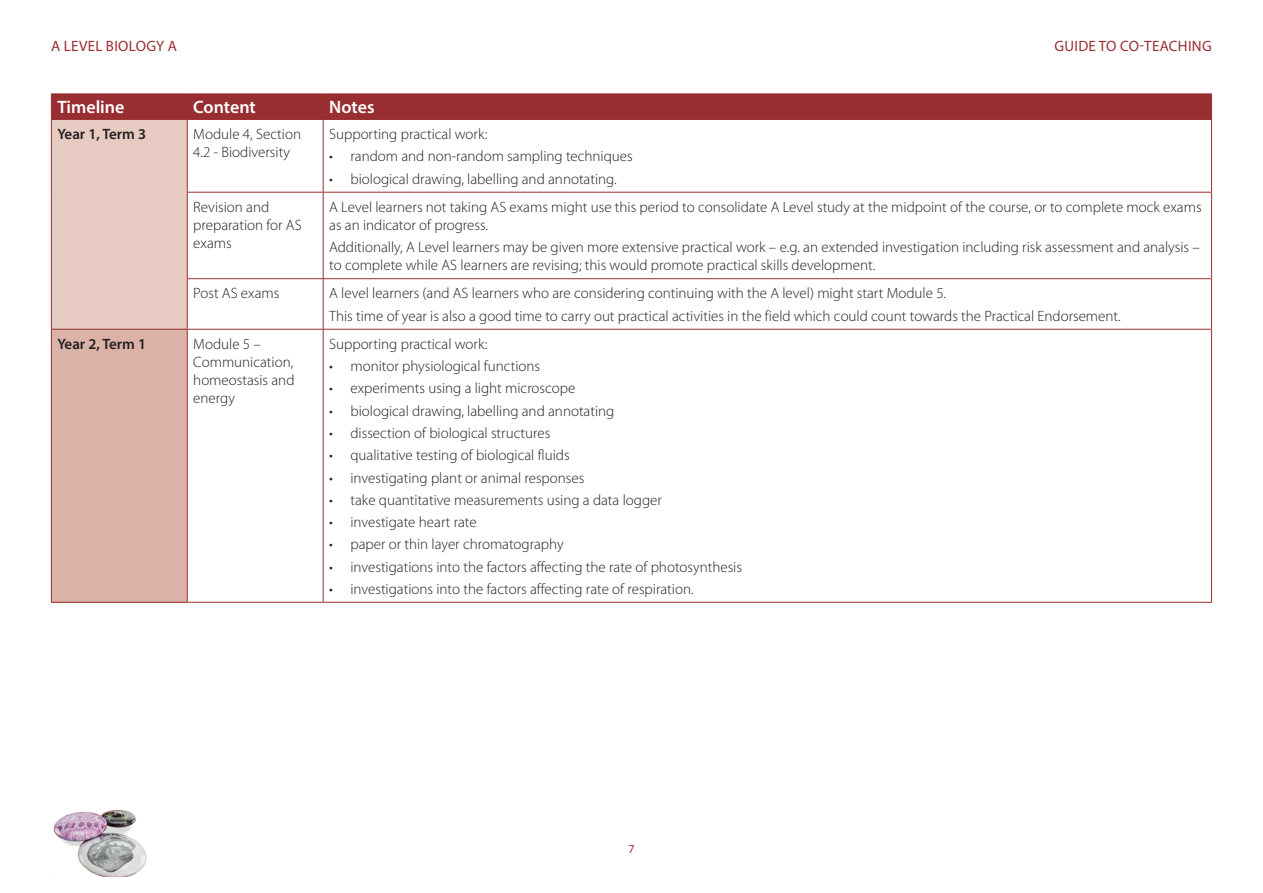
<style>
.page{position:relative;width:1263px;height:893px;background:#fff}
.page>*{position:absolute;margin:0;border:0;box-sizing:border-box;transform-origin:0 0}
.Paragraph_Style_2{font:600 18px "Myriad Pro";color:#fff}
.Table_body{font:300 15px/18px "Myriad Pro";color:#231f20}
.t1{font:15px "Myriad Pro";letter-spacing:.02em;color:#982e32}
.Body_subheading{font:600 15px "Myriad Pro";color:#231f20}
.t2{font:12px "Myriad Pro";color:#982e32}
</style>
<div class="page">
<img style="left:53px;top:809px;width:94px;height:68px">
<div style="left:51px;top:119px;width:136px;height:210px;background:#e7cac2"></div>
<div style="left:51px;top:329px;width:136px;height:273px;background:#dbb2a8"></div>
<hr style="left:51px;top:119px;width:136px;height:1px;background:#982e32">
<hr style="left:187px;top:119px;width:136px;height:1px;background:#982e32">
<div style="left:51px;top:94px;width:1161px;height:25px;background:#982e32"></div>
<hr style="left:323px;top:119px;width:889px;height:1px;background:#982e32">
<hr style="left:51px;top:120px;width:1px;height:72px;background:#982e32">
<hr style="left:51px;top:192px;width:1px;height:87px;background:#982e32">
<hr style="left:51px;top:279px;width:1px;height:50px;background:#982e32">
<hr style="left:187px;top:120px;width:1px;height:72px;background:#982e32">
<hr style="left:323px;top:120px;width:1px;height:72px;background:#982e32">
<hr style="left:1211px;top:120px;width:1px;height:72px;background:#982e32">
<hr style="left:187px;top:193px;width:1px;height:85px;background:#982e32">
<hr style="left:187px;top:192px;width:136px;height:1px;background:#982e32">
<hr style="left:323px;top:193px;width:1px;height:85px;background:#982e32">
<hr style="left:323px;top:192px;width:889px;height:1px;background:#982e32">
<hr style="left:1211px;top:193px;width:1px;height:85px;background:#982e32">
<hr style="left:187px;top:279px;width:1px;height:50px;background:#982e32">
<hr style="left:187px;top:278px;width:136px;height:1px;background:#982e32">
<hr style="left:323px;top:279px;width:1px;height:50px;background:#982e32">
<hr style="left:323px;top:278px;width:889px;height:1px;background:#982e32">
<hr style="left:1211px;top:279px;width:1px;height:50px;background:#982e32">
<hr style="left:51px;top:330px;width:1px;height:272px;background:#982e32">
<hr style="left:51px;top:329px;width:136px;height:1px;background:#982e32">
<hr style="left:187px;top:330px;width:1px;height:272px;background:#982e32">
<hr style="left:187px;top:329px;width:136px;height:1px;background:#982e32">
<hr style="left:323px;top:330px;width:1px;height:272px;background:#982e32">
<hr style="left:323px;top:329px;width:889px;height:1px;background:#982e32">
<hr style="left:1211px;top:330px;width:1px;height:272px;background:#982e32">
<hr style="left:51px;top:602px;width:136px;height:1px;background:#982e32">
<hr style="left:187px;top:602px;width:136px;height:1px;background:#982e32">
<hr style="left:323px;top:602px;width:889px;height:1px;background:#982e32">
<p class="t1" style="left:51px;top:37px;width:127px">A LEVEL BIOLOGY A</p>
<p class="t1" style="left:1054px;top:37px;width:159px">GUIDE TO CO-TEACHING</p>
<p class="Paragraph_Style_2" style="left:57px;top:96px;width:69px">Timeline</p>
<p class="Paragraph_Style_2" style="left:193px;top:96px;width:64px">Content</p>
<p class="Paragraph_Style_2" style="left:329px;top:96px;width:47px">Notes</p>
<h3 class="Body_subheading" style="left:57px;top:125px;width:90px">Year 1, Term 3</h3>
<h3 class="Table_body" style="left:193px;top:125px;width:109px">Module 4, Section<br>4.2 - Biodiversity</h3>
<h3 class="Table_body" style="left:329px;top:125px;width:160px">Supporting practical work:</h3>
<p class="Table_body" style="left:329px;top:148px;width:305px">• random and non-random sampling techniques</p>
<p class="Table_body" style="left:329px;top:170px;width:289px">• biological drawing, labelling and annotating.</p>
<h3 class="Table_body" style="left:193px;top:198px;width:110px">Revision and preparation for AS exams</h3>
<h3 class="Table_body" style="left:329px;top:198px;width:874px">A Level learners not taking AS exams might use this period to consolidate A Level study at the midpoint of the course, or to complete mock exams as an indicator of progress.</h3>
<h3 class="Table_body" style="left:329px;top:238px;width:872px">Additionally, A Level learners may be given more extensive practical work – e.g. an extended investigation including risk assessment and analysis – to complete while AS learners are revising; this would promote practical skills development.</h3>
<h3 class="Table_body" style="left:193px;top:285px;width:88px">Post AS exams</h3>
<h3 class="Table_body" style="left:329px;top:285px;width:618px">A level learners (and AS learners who are considering continuing with the A level) might start Module 5.</h3>
<h3 class="Table_body" style="left:329px;top:307px;width:793px">This time of year is also a good time to carry out practical activities in the field which could count towards the Practical Endorsement.</h3>
<h3 class="Body_subheading" style="left:57px;top:334px;width:90px">Year 2, Term 1</h3>
<h3 class="Table_body" style="left:193px;top:335px;width:103px">Module 5 –<br>Communication, homeostasis and energy</h3>
<h3 class="Table_body" style="left:329px;top:335px;width:160px">Supporting practical work:</h3>
<p class="Table_body" style="left:329px;top:357px;width:212px">• monitor physiological functions</p>
<p class="Table_body" style="left:329px;top:380px;width:248px">• experiments using a light microscope</p>
<p class="Table_body" style="left:329px;top:402px;width:287px">• biological drawing, labelling and annotating</p>
<p class="Table_body" style="left:329px;top:424px;width:223px">• dissection of biological structures</p>
<p class="Table_body" style="left:329px;top:446px;width:242px">• qualitative testing of biological fluids</p>
<p class="Table_body" style="left:329px;top:469px;width:257px">• investigating plant or animal responses</p>
<p class="Table_body" style="left:329px;top:491px;width:334px">• take quantitative measurements using a data logger</p>
<p class="Table_body" style="left:329px;top:513px;width:149px">• investigate heart rate</p>
<p class="Table_body" style="left:329px;top:535px;width:236px">• paper or thin layer chromatography</p>
<p class="Table_body" style="left:329px;top:558px;width:414px">• investigations into the factors affecting the rate of photosynthesis</p>
<p class="Table_body" style="left:329px;top:580px;width:366px">• investigations into the factors affecting rate of respiration.</p>
<p class="t2" style="left:628px;top:842px;width:8px">7</p>
</div>
